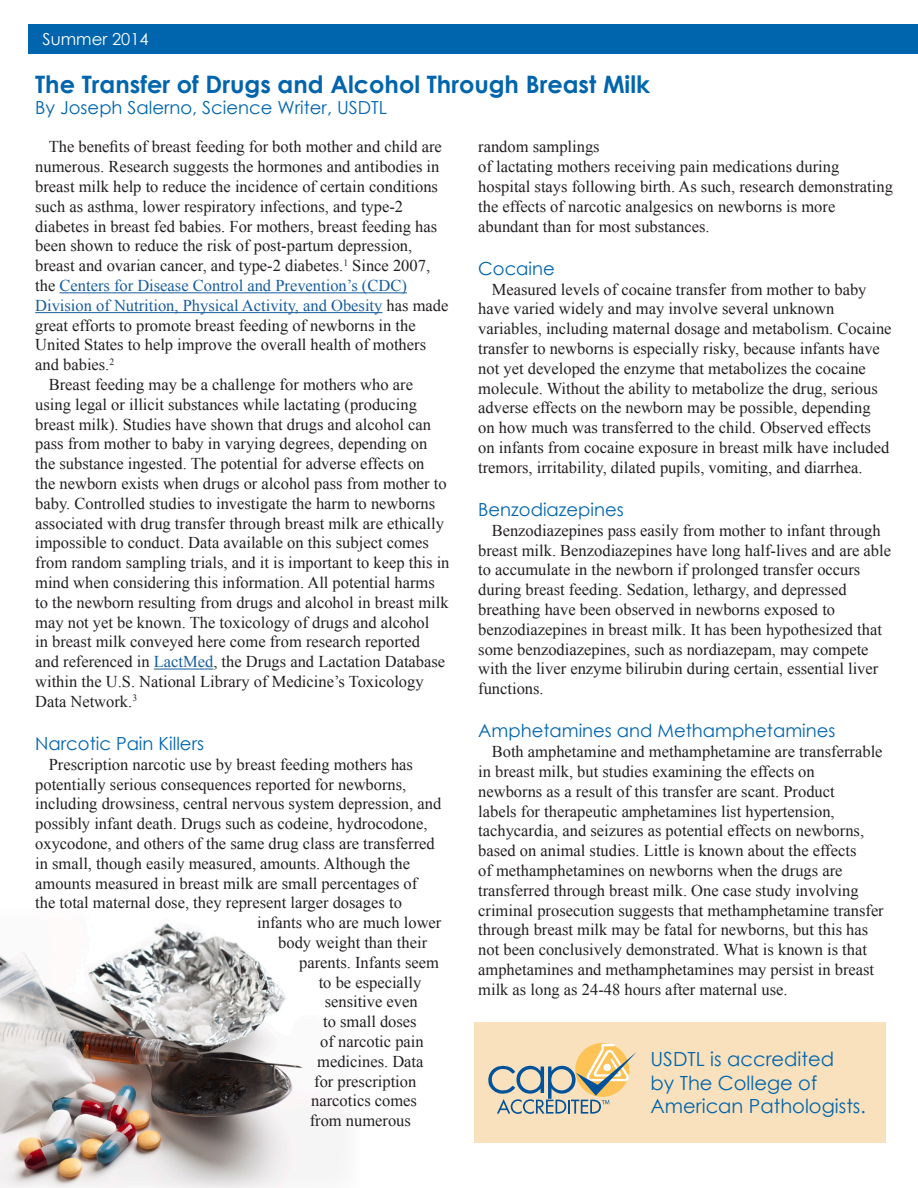
<style>
.page{position:relative;width:918px;height:1188px;background:#fff}
.page>*{position:absolute;margin:0;border:0;box-sizing:border-box;transform-origin:0 0}
.Header_one{font:700 24px "Century Gothic";color:#0165ae}
.Header_Two{font:19.5px/23.4px "Century Gothic";color:#0165ae}
.Header_Two-2{font:18px "Century Gothic";color:#0165ae}
.Signature{font:18px "Century Gothic";color:#0165ae}
.Body_Text{font:16.5px/19.8px "Times New Roman";color:#231f20}
.Body_Text-2{font:16.5px "Century Gothic";color:#fff}
.s1{color:#175d9e}
</style>
<div class="page">
<div style="left:29px;top:24px;width:889px;height:30px;background:#0165ae"></div>
<img style="left:0;top:923px;width:339px;height:265px">
<div style="left:474px;top:1022px;width:412px;height:121px;background:#f8e1bc"></div>
<svg style="left:488px;top:1044px;width:148px;height:70px"></svg>
<hr style="left:60px;top:292px;width:347px;height:1px;background:#175d9e">
<hr style="left:35px;top:312px;width:347px;height:1px;background:#175d9e">
<hr style="left:154px;top:669px;width:59px;height:1px;background:#175d9e">
<p class="Body_Text-2" style="left:43px;top:27px;width:108px">Summer 2014</p>
<p class="Header_one" style="left:35px;top:66px;width:616px">The Transfer of Drugs and Alcohol Through Breast Milk</p>
<p class="Signature" style="left:35px;top:95px;width:353px">By Joseph Salerno, Science Writer, USDTL</p>
<p class="Body_Text" style="left:35px;top:137px;width:415px;text-indent:14px">The benefits of breast feeding for both mother and child are numerous. Research suggests the hormones and antibodies in breast milk help to reduce the incidence of certain conditions such as asthma, lower respiratory infections, and type-2 diabetes in breast fed babies. For mothers, breast feeding has been shown to reduce the risk of post-partum depression, breast and ovarian cancer, and type-2 diabetes.<sup>1</sup> Since 2007, the <span class="s1">Centers for Disease Control and Prevention’s (CDC)<br>Division of Nutrition, Physical Activity, and Obesity</span> has made great efforts to promote breast feeding of newborns in the United States to help improve the overall health of mothers and babies.<sup>2</sup></p>
<p class="Body_Text" style="left:35px;top:374px;width:416px;text-indent:14px">Breast feeding may be a challenge for mothers who are using legal or illicit substances while lactating (producing breast milk). Studies have shown that drugs and alcohol can pass from mother to baby in varying degrees, depending on the substance ingested. The potential for adverse effects on<br>the newborn exists when drugs or alcohol pass from mother to baby. Controlled studies to investigate the harm to newborns associated with drug transfer through breast milk are ethically impossible to conduct. Data available on this subject comes from random sampling trials, and it is important to keep this in mind when considering this information. All potential harms to the newborn resulting from drugs and alcohol in breast milk may not yet be known. The toxicology of drugs and alcohol<br>in breast milk conveyed here come from research reported<br>and referenced in <span class="s1">LactMed</span>, the Drugs and Lactation Database within the U.S. National Library of Medicine’s Toxicology Data Network.<sup>3</sup></p>
<p class="Header_Two-2" style="left:35px;top:731px;width:170px">Narcotic Pain Killers</p>
<p class="Body_Text" style="left:49px;top:754px;width:366px">Prescription narcotic use by breast feeding mothers has</p>
<p class="Body_Text" style="left:35px;top:774px;width:373px">potentially serious consequences reported for newborns,</p>
<p class="Body_Text" style="left:35px;top:794px;width:408px">including drowsiness, central nervous system depression, and</p>
<p class="Body_Text" style="left:35px;top:814px;width:394px">possibly infant death. Drugs such as codeine, hydrocodone,</p>
<p class="Body_Text" style="left:35px;top:833px;width:401px">oxycodone, and others of the same drug class are transferred</p>
<p class="Body_Text" style="left:35px;top:853px;width:376px">in small, though easily measured, amounts. Although the</p>
<p class="Body_Text" style="left:35px;top:873px;width:384px">amounts measured in breast milk are small percentages of</p>
<p class="Body_Text" style="left:35px;top:893px;width:368px">the total maternal dose, they represent larger dosages to</p>
<p class="Body_Text" style="left:257px;top:913px;width:186px">infants who are much lower</p>
<p class="Body_Text" style="left:278px;top:932px;width:150px">body weight than their</p>
<p class="Body_Text" style="left:299px;top:952px;width:141px">parents. Infants seem</p>
<p class="Body_Text" style="left:319px;top:972px;width:104px">to be especially</p>
<p class="Body_Text" style="left:325px;top:992px;width:95px">sensitive even</p>
<p class="Body_Text" style="left:323px;top:1012px;width:95px">to small doses</p>
<p class="Body_Text" style="left:320px;top:1031px;width:105px">of narcotic pain</p>
<p class="Body_Text" style="left:317px;top:1051px;width:108px">medicines. Data</p>
<p class="Body_Text" style="left:314px;top:1071px;width:104px">for prescription</p>
<p class="Body_Text" style="left:311px;top:1091px;width:107px">narcotics comes</p>
<p class="Body_Text" style="left:310px;top:1111px;width:103px">from numerous</p>
<p class="Body_Text" style="left:478px;top:137px;width:123px">random samplings</p>
<p class="Body_Text" style="left:478px;top:157px;width:416px">of lactating mothers receiving pain medications during hospital stays following birth. As such, research demonstrating the effects of narcotic analgesics on newborns is more abundant than for most substances.</p>
<p class="Header_Two-2" style="left:478px;top:256px;width:78px">Cocaine</p>
<p class="Body_Text" style="left:478px;top:279px;width:415px;text-indent:14px">Measured levels of cocaine transfer from mother to baby have varied widely and may involve several unknown variables, including maternal dosage and metabolism. Cocaine transfer to newborns is especially risky, because infants have not yet developed the enzyme that metabolizes the cocaine molecule. Without the ability to metabolize the drug, serious adverse effects on the newborn may be possible, depending<br>on how much was transferred to the child. Observed effects on infants from cocaine exposure in breast milk have included tremors, irritability, dilated pupils, vomiting, and diarrhea.</p>
<p class="Header_Two-2" style="left:478px;top:497px;width:147px">Benzodiazepines</p>
<p class="Body_Text" style="left:478px;top:520px;width:414px;text-indent:14px">Benzodiazepines pass easily from mother to infant through breast milk. Benzodiazepines have long half-lives and are able to accumulate in the newborn if prolonged transfer occurs during breast feeding. Sedation, lethargy, and depressed breathing have been observed in newborns exposed to benzodiazepines in breast milk. It has been hypothesized that some benzodiazepines, such as nordiazepam, may compete with the liver enzyme bilirubin during certain, essential liver functions.</p>
<p class="Header_Two-2" style="left:478px;top:718px;width:359px">Amphetamines and Methamphetamines</p>
<p class="Body_Text" style="left:478px;top:742px;width:407px;text-indent:14px">Both amphetamine and methamphetamine are transferrable in breast milk, but studies examining the effects on<br>newborns as a result of this transfer are scant. Product<br>labels for therapeutic amphetamines list hypertension, tachycardia, and seizures as potential effects on newborns, based on animal studies. Little is known about the effects<br>of methamphetamines on newborns when the drugs are transferred through breast milk. One case study involving criminal prosecution suggests that methamphetamine transfer through breast milk may be fatal for newborns, but this has not been conclusively demonstrated. What is known is that amphetamines and methamphetamines may persist in breast milk as long as 24-48 hours after maternal use.</p>
<p class="Header_Two" style="left:651px;top:1047px;width:217px">USDTL is accredited<br>by The College of<br>American Pathologists.</p>
</div>
